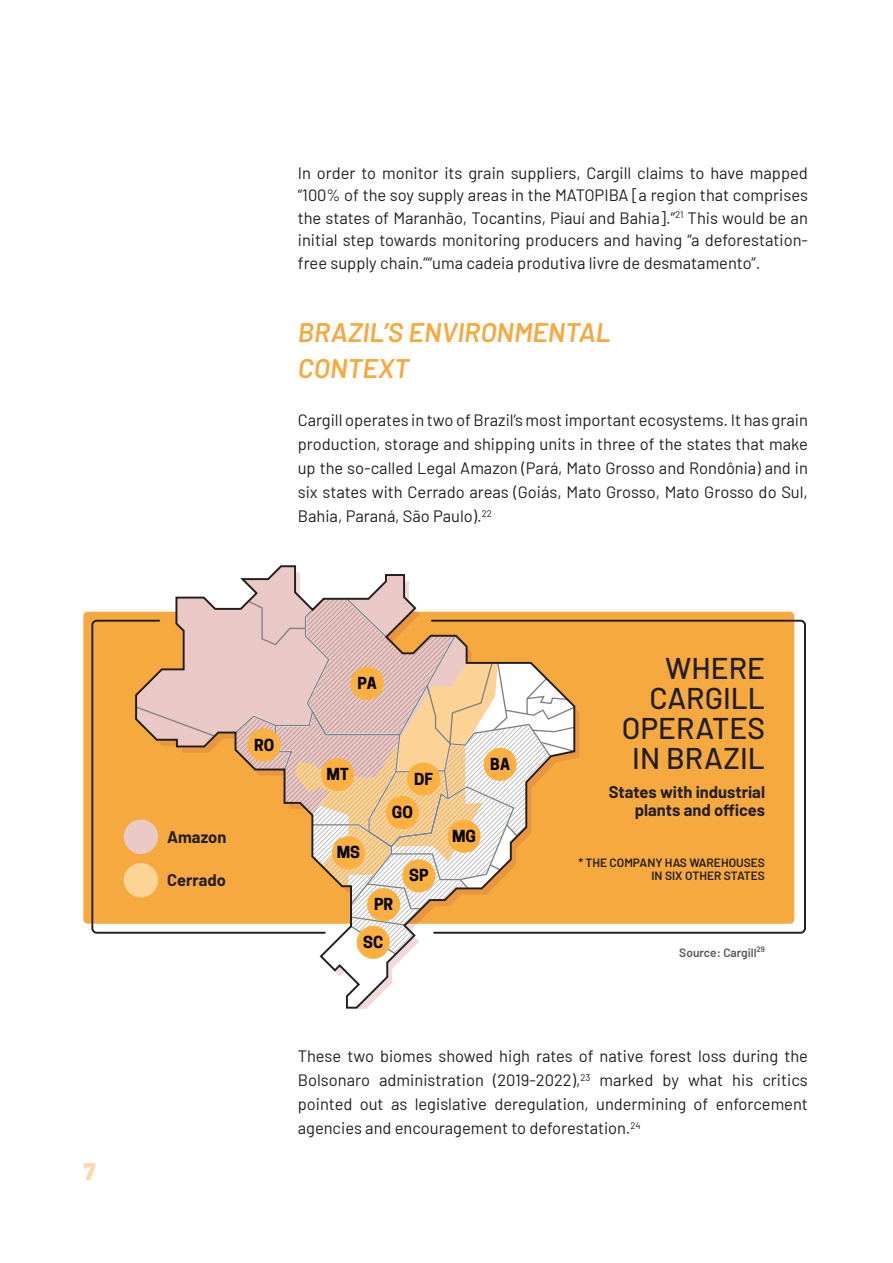
<style>
.page{position:relative;width:893px;height:1263px;background:#fff}
.page>*{position:absolute;margin:0;border:0;box-sizing:border-box;transform-origin:0 0}
.miolo_CORPO{font:500 30px/30px "Barlow";color:#231f20;text-align:right}
.miolo_TÍTULO_3_CA_it{font:italic 600 27px/36px "Barlow";color:#f6a93e}
.t1{font:900 24px "Barlow";color:#fcd8ab}
.miolo_TÍTULO_3_CA_it-2{font:16.5px/22.5px "Barlow";color:#231f20;text-align:justify}
.miolo_CORPO-2{font:16.5px/24px "Barlow";color:#231f20;text-align:justify}
.miolo_LEGENDA{font:700 16.5px/18px "Barlow";color:#231f20;text-align:right}
.t2{font:700 15.6px "Cooper Hewitt";color:#050504}
.miolo_LEGENDA-2{font:600 12px/13.5px "Barlow";color:#231f20;text-align:right}
.miolo_LEGENDA-3{font:600 12px "Barlow";color:#57585a}
</style>
<div class="page">
<svg style="left:90px;top:619px;width:43px;height:315px;background:#e9a341"></svg>
<svg style="left:133px;top:565px;width:443px;height:444px"></svg>
<div style="left:124px;top:819px;width:34px;height:35px;background:#ebc9c5;border-radius:50%"></div>
<div style="left:124px;top:863px;width:34px;height:34px;background:#fdd496;border-radius:50%"></div>
<svg style="left:430px;top:619px;width:376px;height:316px;background:#eeb361"></svg>
<h3 class="t1" style="left:83px;top:1153px;width:14px">7</h3>
<p class="miolo_TÍTULO_3_CA_it-2" style="left:298px;top:160px;width:512px">In order to monitor its grain suppliers, Cargill claims to have mapped “100% of the soy supply areas in the MATOPIBA [a region that comprises the states of Maranhão, Tocantins, Piauí and Bahia].”<sup>21</sup> This would be an initial step towards monitoring producers and having “a deforestation&shy;free supply chain.”“uma cadeia produtiva livre de desmatamento”.</p>
<p class="miolo_TÍTULO_3_CA_it" style="left:298px;top:314px;width:314px">BRAZIL’S ENVIRONMENTAL<br>CONTEXT</p>
<p class="miolo_TÍTULO_3_CA_it-2" style="left:298px;top:407px;width:512px;line-height:24px">Cargill operates in two of Brazil’s most important ecosystems. It has grain production, storage and shipping units in three of the states that make up the so-called Legal Amazon (Pará, Mato Grosso and Rondônia) and in six states with Cerrado areas (Goiás, Mato Grosso, Mato Grosso do Sul, Bahia, Paraná, São Paulo).<sup>22</sup></p>
<p class="t2" style="left:254px;top:735px;width:22px">RO</p>
<p class="miolo_LEGENDA" style="left:167px;top:826px;width:61px">Amazon</p>
<p class="miolo_LEGENDA" style="left:167px;top:870px;width:60px">Cerrado</p>
<p class="t2" style="left:357px;top:674px;width:21px">PA</p>
<p class="t2" style="left:326px;top:765px;width:24px">MT</p>
<p class="t2" style="left:337px;top:843px;width:25px">MS</p>
<p class="t2" style="left:414px;top:769px;width:20px">DF</p>
<p class="t2" style="left:392px;top:803px;width:22px">GO</p>
<p class="t2" style="left:374px;top:895px;width:21px">PR</p>
<p class="t2" style="left:409px;top:866px;width:21px">SP</p>
<p class="t2" style="left:363px;top:933px;width:21px">SC</p>
<p class="t2" style="left:490px;top:755px;width:21px">BA</p>
<p class="t2" style="left:452px;top:827px;width:26px">MG</p>
<p class="miolo_CORPO" style="left:665px;top:651px;width:101px">WHERE</p>
<p class="miolo_CORPO" style="left:622px;top:681px;width:145px">CARGILL<br>OPERATES</p>
<p class="miolo_CORPO" style="left:632px;top:741px;width:134px">IN BRAZIL</p>
<p class="miolo_LEGENDA" style="left:609px;top:781px;width:158px">States with industrial plants and offices</p>
<p class="miolo_LEGENDA-2" style="left:578px;top:855px;width:188px">* THE COMPANY HAS WAREHOUSES<br>IN SIX OTHER STATES</p>
<p class="miolo_LEGENDA-3" style="left:679px;top:943px;width:87px">Source: Cargill<sup>29</sup></p>
<p class="miolo_CORPO-2" style="left:298px;top:1043px;width:512px">These two biomes showed high rates of native forest loss during the Bolsonaro administration (2019-2022),<sup>23</sup> marked by what his critics pointed out as legislative deregulation, undermining of enforcement agencies and encouragement to deforestation.<sup>24</sup></p>
</div>
